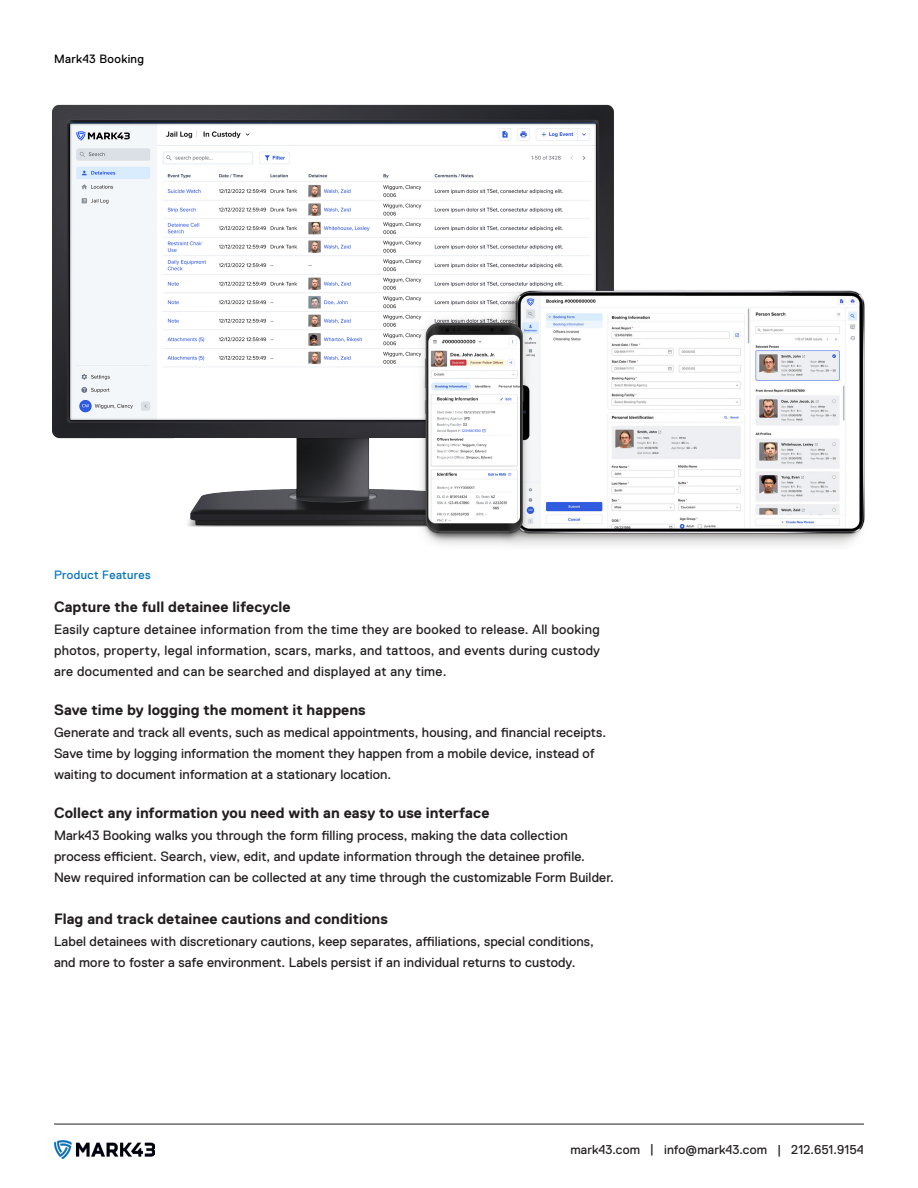
<style>
.page{position:relative;width:918px;height:1188px;background:#fff}
.page>*{position:absolute;margin:0;border:0;box-sizing:border-box;transform-origin:0 0}
.t1{font:700 15px "Replica Pro";letter-spacing:.005em;color:#231f20}
.t2{font:13.5px/21px "Replica Pro";letter-spacing:.005em;color:#231f20}
.t3{font:12.75px "Replica Pro";letter-spacing:.005em;color:#231f20}
.t4{font:12px "Replica Pro";letter-spacing:.03em;color:#0072bc}
.t5{font:12px "Replica Pro";letter-spacing:.03em;color:#000}
</style>
<div class="page">
<hr style="left:54px;top:1124px;width:810px;height:1px;background:#231f20">
<img style="left:54px;top:1141px;width:101px;height:17px">
<img style="left:52px;top:104px;width:562px;height:423px">
<img style="left:502px;top:275px;width:363px;height:271px">
<img style="left:415px;top:303px;width:118px;height:243px">
<p class="t5" style="left:54px;top:53px;width:92px">Mark43 Booking</p>
<p class="t4" style="left:54px;top:568px;width:98px">Product Features</p>
<p class="t1" style="left:54px;top:598px;width:238px">Capture the full detainee lifecycle</p>
<p class="t2" style="left:54px;top:619px;width:548px;text-align:justify">Easily capture detainee information from the time they are booked to release. All booking photos, property, legal information, scars, marks, and tattoos, and events during custody are documented and can be searched and displayed at any time.</p>
<p class="t1" style="left:54px;top:701px;width:313px">Save time by logging the moment it happens</p>
<p class="t2" style="left:54px;top:722px;width:554px">Generate and track all events, such as medical appointments, housing, and financial receipts.<br>Save time by logging information the moment they happen from a mobile device, instead of waiting to document information at a stationary location.</p>
<p class="t1" style="left:54px;top:804px;width:437px">Collect any information you need with an easy to use interface</p>
<p class="t2" style="left:54px;top:825px;width:562px">Mark43 Booking walks you through the form filling process, making the data collection process efficient. Search, view, edit, and update information through the detainee profile.<br>New required information can be collected at any time through the customizable Form Builder.</p>
<p class="t1" style="left:54px;top:910px;width:335px">Flag and track detainee cautions and conditions</p>
<p class="t2" style="left:54px;top:931px;width:541px">Label detainees with discretionary cautions, keep separates, affiliations, special conditions, and more to foster a safe environment. Labels persist if an individual returns to custody.</p>
<p class="t3" style="left:570px;top:1143px;width:295px">mark43.com | info@mark43.com | 212.651.9154</p>
</div>
